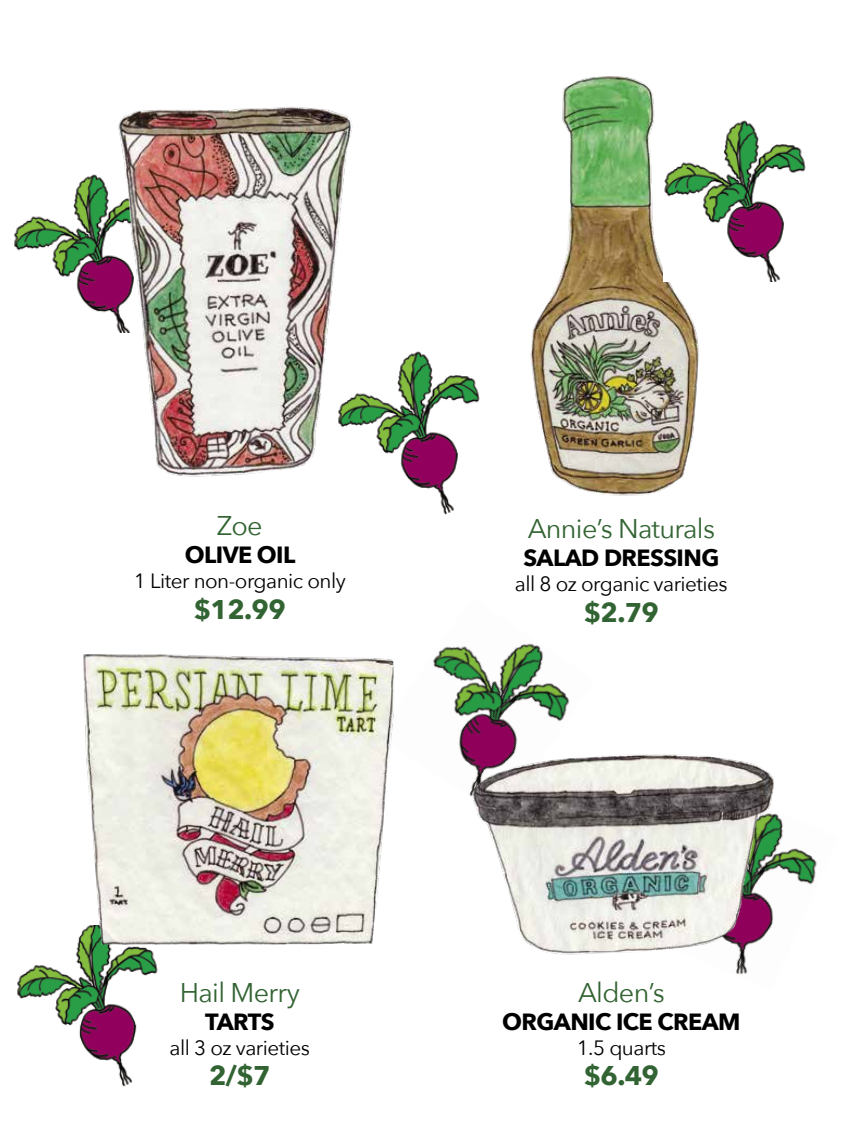
<style>
.page{position:relative;width:864px;height:1134px;background:#fff}
.page>*{position:absolute;margin:0;border:0;box-sizing:border-box;transform-origin:0 0}
.t1{font:27px "Avenir Next";letter-spacing:-.025em;color:#326332}
.t2{font:700 27px "Avenir Next";letter-spacing:-.025em;color:#326332}
.t3{font:700 23.4px "Avenir Next";letter-spacing:-.025em;color:#000}
.t4{font:20.7px "Avenir Next";letter-spacing:-.025em;color:#000}
</style>
<div class="page">
<img style="left:400px;top:351px;width:80px;height:164px">
<img style="left:736px;top:814px;width:81px;height:161px">
<img style="left:14px;top:176px;width:75px;height:131px">
<img style="left:17px;top:942px;width:141px;height:145px">
<img style="left:433px;top:643px;width:137px;height:120px">
<img style="left:89px;top:106px;width:311px;height:371px">
<img style="left:530px;top:76px;width:169px;height:420px">
<img style="left:78px;top:654px;width:316px;height:305px">
<img style="left:468px;top:744px;width:309px;height:219px">
<img style="left:663px;top:118px;width:143px;height:164px">
<h1 class="t1" style="left:217px;top:503px;width:47px">Zoe</h1>
<p class="t3" style="left:185px;top:535px;width:112px">OLIVE OIL</p>
<p class="t4" style="left:134px;top:563px;width:213px">1 Liter non-organic only</p>
<h1 class="t2" style="left:194px;top:586px;width:93px">$12.99</h1>
<h1 class="t1" style="left:180px;top:970px;width:122px">Hail Merry</h1>
<p class="t3" style="left:205px;top:1001px;width:71px">TARTS</p>
<p class="t4" style="left:170px;top:1030px;width:142px">all 3 oz varieties</p>
<h1 class="t2" style="left:209px;top:1052px;width:63px">2/$7</h1>
<h1 class="t1" style="left:528px;top:506px;width:189px">Annie’s Naturals</h1>
<p class="t3" style="left:523px;top:538px;width:198px">SALAD DRESSING</p>
<p class="t4" style="left:515px;top:566px;width:214px">all 8 oz organic varieties</p>
<h1 class="t2" style="left:584px;top:589px;width:77px">$2.79</h1>
<h1 class="t1" style="left:578px;top:970px;width:88px">Alden’s</h1>
<p class="t3" style="left:502px;top:1001px;width:240px">ORGANIC ICE CREAM</p>
<p class="t4" style="left:577px;top:1030px;width:91px">1.5 quarts</p>
<h1 class="t2" style="left:584px;top:1052px;width:77px">$6.49</h1>
</div>
